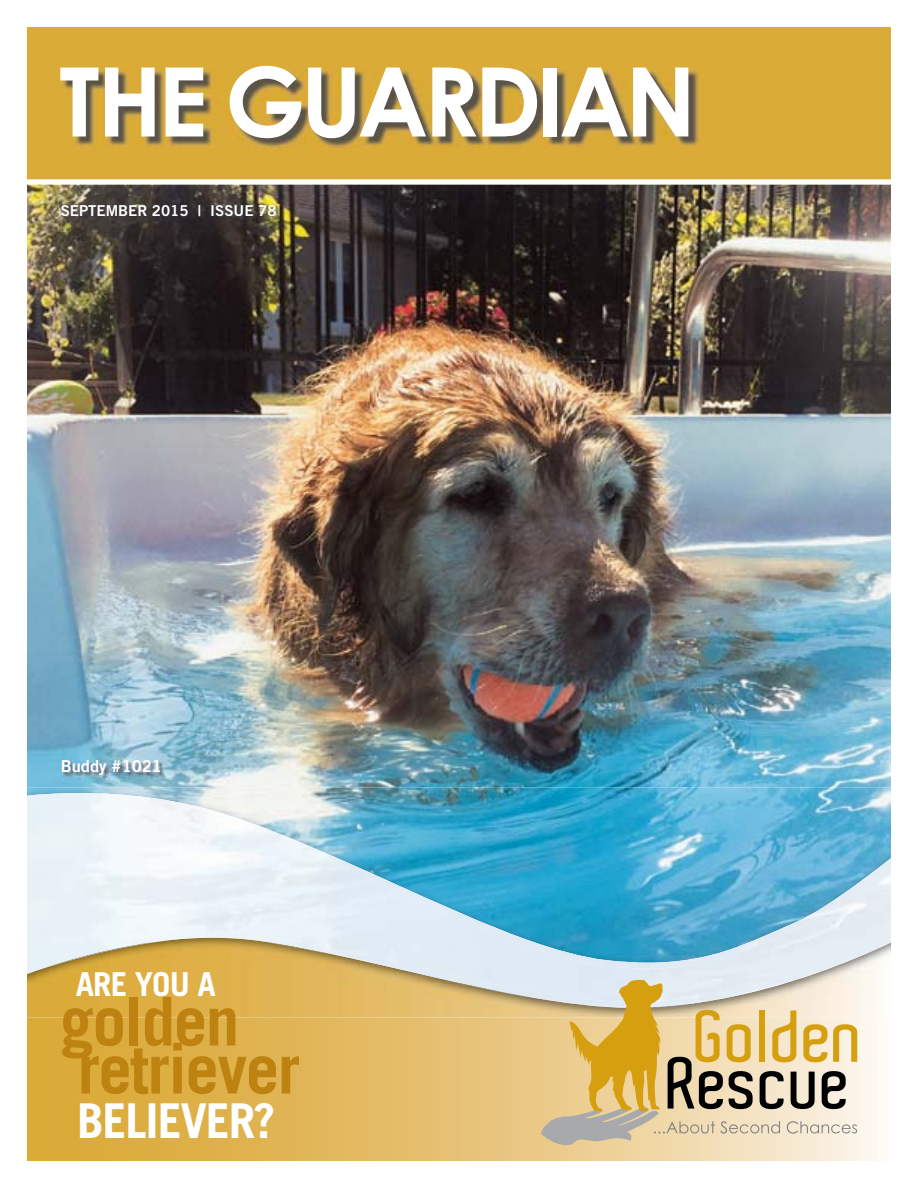
<style>
.page{position:relative;width:918px;height:1188px;background:#fff}
.page>*{position:absolute;margin:0;border:0;box-sizing:border-box;transform-origin:0 0}
.t1{font:700 96px "Century Gothic";letter-spacing:-.05em;color:#fff}
.t2{font:700 67.5px/48px "Trade Gothic LT Std";letter-spacing:-.025em;color:#be8210}
.t3{font:700 48px "Trade Gothic LT Std";letter-spacing:-.025em;color:#fff}
.t4{font:700 33px "Trade Gothic LT Std";color:#fff}
.t5{font:16.5px "Trade Gothic LT Std Bd 2";color:#fff}
.t6{font:15px "Trade Gothic LT Std Bd 2";color:#fff}
</style>
<div class="page">
<img style="left:27px;top:185px;width:864px;height:603px">
<div style="left:27px;top:27px;width:864px;height:152px;background:#dbab38"></div>
<svg style="left:27px;top:1017px;width:854px;height:144px;background:#e1b85d"></svg>
<img style="left:27px;top:788px;width:864px;height:5px">
<img style="left:27px;top:1008px;width:514px;height:9px">
<img style="left:27px;top:793px;width:864px;height:139px">
<img style="left:27px;top:932px;width:514px;height:75px">
<svg style="left:541px;top:858px;width:350px;height:291px;background:#b0c2b3"></svg>
<img style="left:61px;top:204px;width:219px;height:16px">
<img style="left:63px;top:761px;width:102px;height:18px">
<img style="left:63px;top:69px;width:636px;height:78px">
<h1 class="t1" style="left:59px;top:41px;width:638px">THE GUARDIAN</h1>
<p class="t6" style="left:61px;top:201px;width:217px">SEPTEMBER 2015 | ISSUE 78</p>
<p class="t5" style="left:61px;top:756px;width:103px">Buddy #1021</p>
<h3 class="t4" style="left:76px;top:964px;width:142px">ARE YOU A</h3>
<h2 class="t2" style="left:60px;top:996px;width:241px">golden retriever</h2>
<h3 class="t3" style="left:77px;top:1092px;width:200px">BELIEVER?</h3>
</div>
